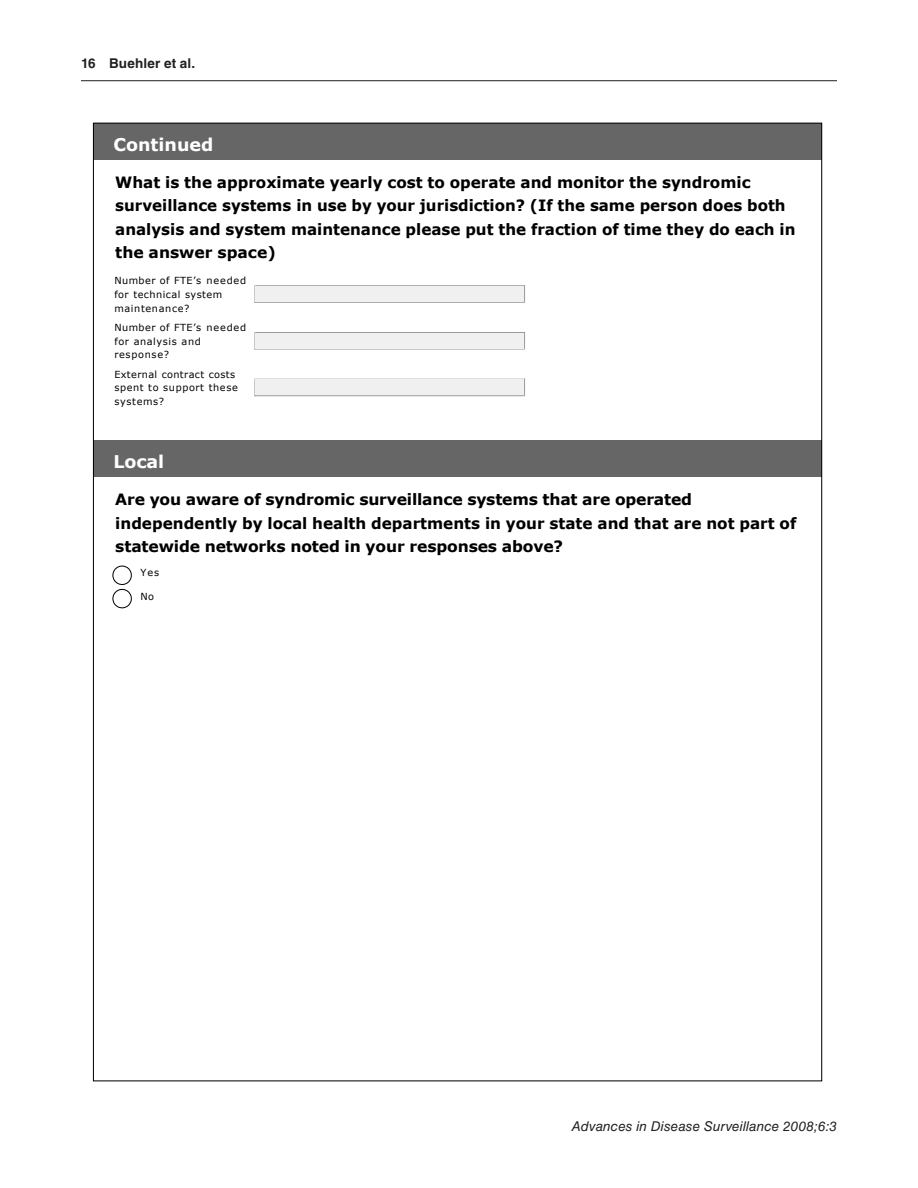
<style>
.page{position:relative;width:918px;height:1188px;background:#fff}
.page>*{position:absolute;margin:0;border:0;box-sizing:border-box;transform-origin:0 0}
.t1{font:700 17.55px "Verdana";color:#fff}
.t2{font:700 15.6px/23.4px "Verdana";color:#000}
.t3{font:italic 13.5px "Helvetica LT Std";letter-spacing:.005em;color:#231f20}
.t4{font:700 13.5px "Helvetica LT Std";letter-spacing:.005em;color:#231f20}
.t5{font:9.75px/13.6px "Verdana";letter-spacing:.06em;color:#000}
</style>
<div class="page">
<hr style="left:81px;top:80px;width:756px;height:1px;background:#231f20">
<div style="left:94px;top:124px;width:728px;height:36px;background:#666"></div>
<div style="left:94px;top:441px;width:728px;height:36px;background:#666"></div>
<hr style="left:256px;top:285px;width:269px;height:1px;background:#999">
<svg style="left:254px;top:286px;width:1px;height:16px"></svg>
<svg style="left:524px;top:286px;width:1px;height:15px"></svg>
<hr style="left:255px;top:302px;width:270px;height:1px;background:#999">
<div style="left:255px;top:286px;width:269px;height:16px;background:#f0f0f0"></div>
<hr style="left:256px;top:332px;width:269px;height:1px;background:#999">
<svg style="left:254px;top:332px;width:1px;height:17px"></svg>
<svg style="left:524px;top:333px;width:1px;height:15px"></svg>
<hr style="left:255px;top:349px;width:270px;height:1px;background:#999">
<div style="left:255px;top:333px;width:269px;height:16px;background:#f0f0f0"></div>
<hr style="left:256px;top:379px;width:269px;height:1px;background:#999">
<svg style="left:254px;top:379px;width:1px;height:17px"></svg>
<svg style="left:524px;top:380px;width:1px;height:15px"></svg>
<hr style="left:255px;top:395px;width:270px;height:1px;background:#999">
<div style="left:255px;top:380px;width:269px;height:15px;background:#f0f0f0"></div>
<svg style="left:112px;top:566px;width:20px;height:42px"></svg>
<p class="t4" style="left:81px;top:55px;width:116px">16 Buehler et al.</p>
<p class="t1" style="left:113px;top:133px;width:102px">Continued</p>
<p class="t2" style="left:115px;top:170px;width:682px">What is the approximate yearly cost to operate and monitor the syndromic surveillance systems in use by your jurisdiction? (If the same person does both analysis and system maintenance please put the fraction of time they do each in the answer space)</p>
<p class="t5" style="left:114px;top:274px;width:133px">Number of FTE’s needed for technical system maintenance?</p>
<p class="t5" style="left:114px;top:320px;width:133px">Number of FTE’s needed for analysis and response?</p>
<p class="t5" style="left:114px;top:367px;width:125px">External contract costs spent to support these systems?</p>
<p class="t1" style="left:113px;top:451px;width:52px">Local</p>
<p class="t2" style="left:115px;top:487px;width:683px">Are you aware of syndromic surveillance systems that are operated independently by local health departments in your state and that are not part of statewide networks noted in your responses above?</p>
<p class="t5" style="left:141px;top:566px;width:20px">Yes</p>
<p class="t5" style="left:141px;top:589px;width:15px">No</p>
<p class="t3" style="left:572px;top:1118px;width:267px">Advances in Disease Surveillance 2008;6:3</p>
</div>
